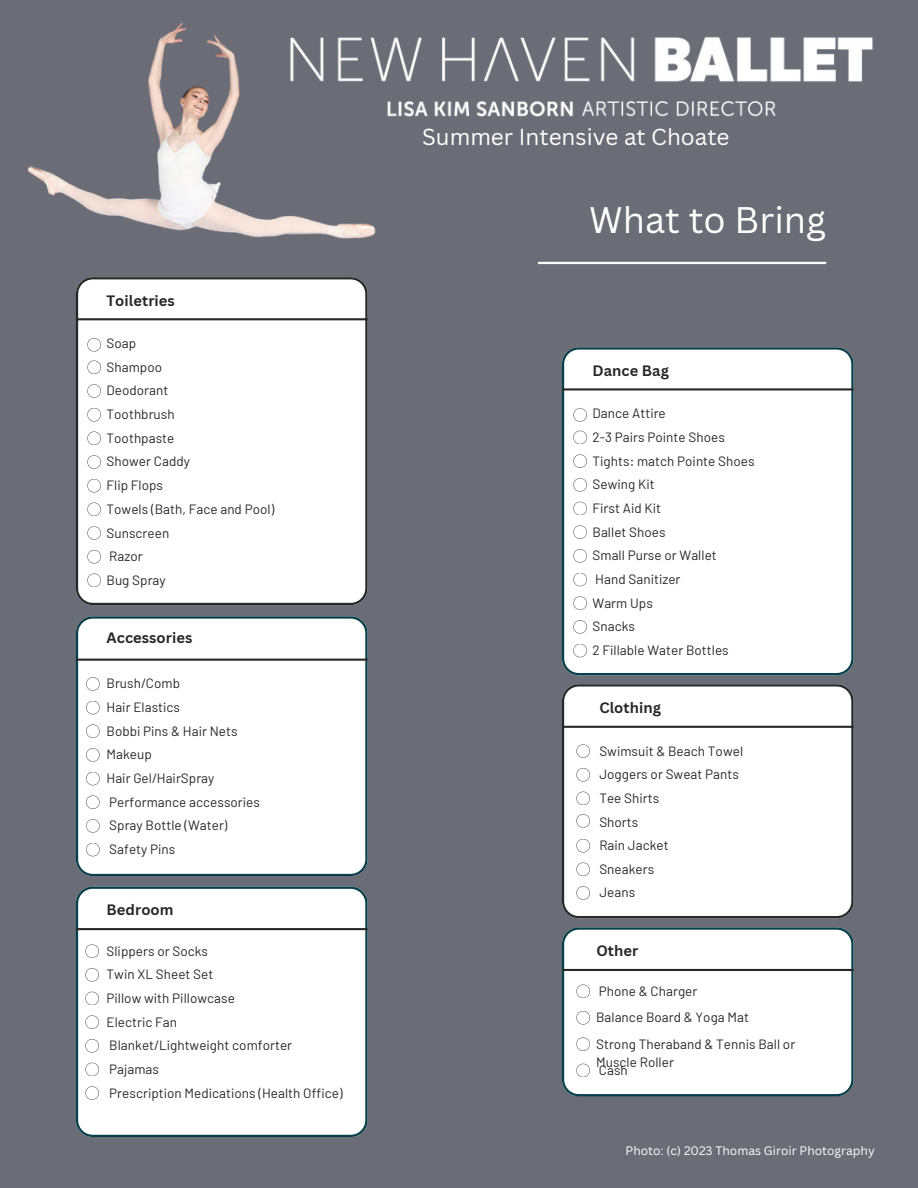
<style>
.page{position:relative;width:918px;height:1188px;background:#6a6d76}
.page>*{position:absolute;margin:0;border:0;box-sizing:border-box;transform-origin:0 0}
.t1{font:36px "Canva Sans";color:#fff}
.t2{font:22.5px "Canva Sans";color:#fff}
.t3{font:700 14.7px "Canva Sans";letter-spacing:.005em;color:#272727}
.t4{font:13.5px/18px "Barlow";letter-spacing:.005em;color:#272727}
.t5{font:12px "Canva Sans";color:#fff}
</style>
<div class="page">
<img style="left:27px;top:22px;width:349px;height:217px">
<hr style="left:538px;top:262px;width:288px;height:2px;background:#fff">
<div style="left:76px;top:616px;width:292px;height:260px;background:#fff"></div>
<hr style="left:76px;top:659px;width:292px;height:2px;background:#272727">
<svg style="left:86px;top:677px;width:14px;height:14px"></svg>
<svg style="left:86px;top:701px;width:14px;height:13px"></svg>
<svg style="left:86px;top:724px;width:14px;height:14px"></svg>
<svg style="left:86px;top:748px;width:14px;height:14px"></svg>
<svg style="left:86px;top:772px;width:14px;height:13px"></svg>
<svg style="left:86px;top:795px;width:14px;height:14px"></svg>
<svg style="left:86px;top:819px;width:14px;height:14px"></svg>
<svg style="left:86px;top:843px;width:14px;height:13px"></svg>
<div style="left:562px;top:684px;width:292px;height:234px;background:#fff"></div>
<hr style="left:562px;top:726px;width:292px;height:2px;background:#272727">
<svg style="left:576px;top:744px;width:14px;height:14px"></svg>
<svg style="left:576px;top:768px;width:14px;height:14px"></svg>
<svg style="left:576px;top:792px;width:14px;height:13px"></svg>
<svg style="left:576px;top:814px;width:14px;height:14px"></svg>
<svg style="left:576px;top:839px;width:14px;height:13px"></svg>
<svg style="left:576px;top:863px;width:14px;height:13px"></svg>
<svg style="left:576px;top:886px;width:14px;height:14px"></svg>
<div style="left:562px;top:927px;width:292px;height:169px;background:#fff"></div>
<hr style="left:562px;top:969px;width:292px;height:2px;background:#272727">
<svg style="left:576px;top:985px;width:14px;height:13px"></svg>
<svg style="left:576px;top:1011px;width:14px;height:14px"></svg>
<svg style="left:576px;top:1037px;width:14px;height:14px"></svg>
<svg style="left:576px;top:1064px;width:14px;height:13px"></svg>
<div style="left:76px;top:887px;width:292px;height:250px;background:#fff"></div>
<hr style="left:76px;top:928px;width:292px;height:2px;background:#272727">
<svg style="left:85px;top:944px;width:14px;height:14px"></svg>
<svg style="left:85px;top:968px;width:14px;height:14px"></svg>
<svg style="left:85px;top:992px;width:14px;height:13px"></svg>
<svg style="left:85px;top:1015px;width:14px;height:14px"></svg>
<svg style="left:85px;top:1039px;width:14px;height:14px"></svg>
<svg style="left:85px;top:1063px;width:14px;height:13px"></svg>
<svg style="left:85px;top:1086px;width:14px;height:14px"></svg>
<div style="left:76px;top:277px;width:292px;height:328px;background:#fff"></div>
<hr style="left:76px;top:318px;width:292px;height:2px;background:#272727">
<svg style="left:87px;top:338px;width:14px;height:14px"></svg>
<svg style="left:87px;top:361px;width:14px;height:13px"></svg>
<svg style="left:87px;top:384px;width:14px;height:14px"></svg>
<svg style="left:87px;top:408px;width:14px;height:13px"></svg>
<svg style="left:87px;top:432px;width:14px;height:13px"></svg>
<svg style="left:87px;top:455px;width:14px;height:14px"></svg>
<svg style="left:87px;top:479px;width:14px;height:13px"></svg>
<svg style="left:87px;top:503px;width:14px;height:13px"></svg>
<svg style="left:87px;top:526px;width:14px;height:14px"></svg>
<svg style="left:87px;top:550px;width:14px;height:14px"></svg>
<svg style="left:87px;top:574px;width:14px;height:13px"></svg>
<div style="left:562px;top:347px;width:292px;height:328px;background:#fff"></div>
<hr style="left:562px;top:388px;width:292px;height:3px;background:#272727">
<svg style="left:573px;top:408px;width:14px;height:14px"></svg>
<svg style="left:573px;top:431px;width:14px;height:13px"></svg>
<svg style="left:573px;top:454px;width:14px;height:14px"></svg>
<svg style="left:573px;top:478px;width:14px;height:14px"></svg>
<svg style="left:573px;top:502px;width:14px;height:13px"></svg>
<svg style="left:573px;top:525px;width:14px;height:14px"></svg>
<svg style="left:573px;top:549px;width:14px;height:14px"></svg>
<svg style="left:573px;top:573px;width:14px;height:13px"></svg>
<svg style="left:573px;top:596px;width:14px;height:14px"></svg>
<svg style="left:573px;top:620px;width:14px;height:14px"></svg>
<svg style="left:573px;top:644px;width:14px;height:13px"></svg>
<img style="left:289px;top:35px;width:584px;height:83px">
<h4 class="t3" style="left:107px;top:290px;width:70px">Toiletries</h4>
<h4 class="t4" style="left:107px;top:334px;width:31px">Soap</h4>
<h4 class="t4" style="left:107px;top:357px;width:57px">Shampoo</h4>
<h4 class="t4" style="left:107px;top:381px;width:63px">Deodorant</h4>
<h4 class="t4" style="left:107px;top:405px;width:70px">Toothbrush</h4>
<h4 class="t4" style="left:107px;top:428px;width:69px">Toothpaste</h4>
<h3 class="t4" style="left:107px;top:452px;width:85px">Shower Caddy</h3>
<h4 class="t4" style="left:107px;top:476px;width:58px">Flip Flops</h4>
<h4 class="t4" style="left:107px;top:499px;width:169px">Towels (Bath, Face and Pool)</h4>
<h4 class="t4" style="left:107px;top:523px;width:64px">Sunscreen</h4>
<h4 class="t4" style="left:109px;top:547px;width:35px">Razor</h4>
<h4 class="t4" style="left:107px;top:570px;width:61px">Bug Spray</h4>
<p class="t3" style="left:107px;top:628px;width:87px">Accessories</p>
<h2 class="t4" style="left:107px;top:674px;width:75px">Brush/Comb</h2>
<h1 class="t4" style="left:107px;top:698px;width:75px">Hair Elastics</h1>
<h3 class="t4" style="left:107px;top:721px;width:133px">Bobbi Pins &amp; Hair Nets</h3>
<h4 class="t4" style="left:107px;top:745px;width:47px">Makeup</h4>
<h4 class="t4" style="left:107px;top:769px;width:109px">Hair Gel/HairSpray</h4>
<h4 class="t4" style="left:109px;top:792px;width:152px">Performance accessories</h4>
<h4 class="t4" style="left:109px;top:816px;width:120px">Spray Bottle (Water)</h4>
<h4 class="t4" style="left:109px;top:840px;width:68px">Safety Pins</h4>
<h4 class="t3" style="left:107px;top:899px;width:68px">Bedroom</h4>
<h4 class="t4" style="left:107px;top:941px;width:103px">Slippers or Socks</h4>
<h4 class="t4" style="left:107px;top:965px;width:108px">Twin XL Sheet Set</h4>
<h4 class="t4" style="left:107px;top:989px;width:130px">Pillow with Pillowcase</h4>
<h4 class="t4" style="left:107px;top:1012px;width:72px">Electric Fan</h4>
<h3 class="t4" style="left:109px;top:1036px;width:184px">Blanket/Lightweight comforter</h3>
<h4 class="t4" style="left:109px;top:1060px;width:51px">Pajamas</h4>
<h4 class="t4" style="left:109px;top:1083px;width:235px">Prescription Medications (Health Office)</h4>
<h4 class="t2" style="left:422px;top:121px;width:309px">Summer Intensive at Choate</h4>
<h4 class="t1" style="left:589px;top:194px;width:238px">What to Bring</h4>
<h4 class="t3" style="left:593px;top:360px;width:78px">Dance Bag</h4>
<h4 class="t4" style="left:593px;top:404px;width:75px">Dance Attire</h4>
<h3 class="t4" style="left:593px;top:428px;width:134px">2-3 Pairs Pointe Shoes</h3>
<h4 class="t4" style="left:593px;top:451px;width:164px">Tights: match Pointe Shoes</h4>
<h4 class="t4" style="left:593px;top:475px;width:64px">Sewing Kit</h4>
<h4 class="t4" style="left:593px;top:499px;width:70px">First Aid Kit</h4>
<h4 class="t4" style="left:593px;top:522px;width:75px">Ballet Shoes</h4>
<h4 class="t4" style="left:593px;top:546px;width:126px">Small Purse or Wallet</h4>
<h4 class="t4" style="left:595px;top:570px;width:87px">Hand Sanitizer</h4>
<h4 class="t4" style="left:593px;top:593px;width:62px">Warm Ups</h4>
<h3 class="t4" style="left:593px;top:617px;width:44px">Snacks</h3>
<h4 class="t4" style="left:593px;top:641px;width:138px">2 Fillable Water Bottles</h4>
<h4 class="t3" style="left:599px;top:698px;width:63px">Clothing</h4>
<h4 class="t4" style="left:599px;top:741px;width:145px">Swimsuit &amp; Beach Towel</h4>
<h4 class="t4" style="left:599px;top:765px;width:141px">Joggers or Sweat Pants</h4>
<h4 class="t4" style="left:599px;top:788px;width:61px">Tee Shirts</h4>
<h4 class="t4" style="left:599px;top:812px;width:41px">Shorts</h4>
<h4 class="t4" style="left:599px;top:836px;width:71px">Rain Jacket</h4>
<h3 class="t4" style="left:599px;top:859px;width:56px">Sneakers</h3>
<h4 class="t4" style="left:599px;top:883px;width:37px">Jeans</h4>
<h4 class="t3" style="left:596px;top:941px;width:43px">Other</h4>
<h4 class="t4" style="left:599px;top:981px;width:100px">Phone &amp; Charger</h4>
<h4 class="t4" style="left:596px;top:1008px;width:154px">Balance Board &amp; Yoga Mat</h4>
<h4 class="t4" style="left:596px;top:1034px;width:201px">Strong Theraband &amp; Tennis Ball or<br>Muscle Roller</h4>
<h4 class="t4" style="left:599px;top:1061px;width:30px">Cash</h4>
<p class="t5" style="left:626px;top:1143px;width:251px">Photo: (c) 2023 Thomas Giroir Photography</p>
</div>
